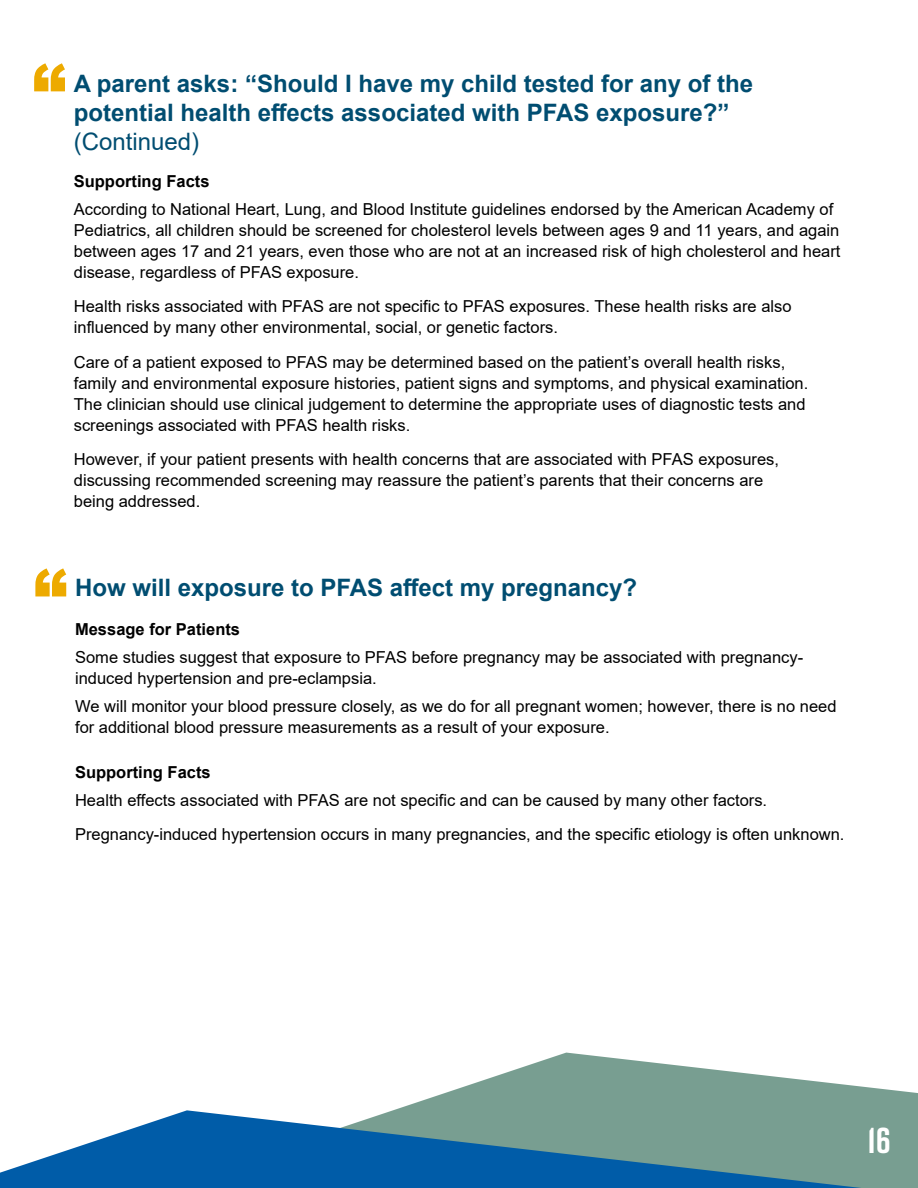
<style>
.page{position:relative;width:918px;height:1188px;background:#fff}
.page>*{position:absolute;margin:0;border:0;box-sizing:border-box;transform-origin:0 0}
.t1{font:700 36px "Rift";color:#fff}
.t2{font:700 24px/28.8px "Arial";color:#004d71}
.t3{font:24px "Arial";color:#004d71}
.t4{font:16.5px/21px "Arial";color:#000}
.t5{font:700 16.5px "Arial";color:#000}
</style>
<div class="page">
<svg style="left:34px;top:63px;width:31px;height:28px"></svg>
<svg style="left:35px;top:568px;width:31px;height:28px"></svg>
<svg style="left:394px;top:1053px;width:524px;height:135px;fill:#789e91"></svg>
<svg style="left:0;top:1110px;width:861px;height:78px;background:#4986a9"></svg>
<h2 class="t2" style="left:74px;top:70px;width:681px">A parent asks: “Should I have my child tested for any of the potential health effects associated with PFAS exposure?”</h2>
<h2 class="t3" style="left:74px;top:125px;width:127px">(Continued)</h2>
<h4 class="t5" style="left:74px;top:169px;width:137px">Supporting Facts</h4>
<p class="t4" style="left:74px;top:198px;width:768px">According to National Heart, Lung, and Blood Institute guidelines endorsed by the American Academy of Pediatrics, all children should be screened for cholesterol levels between ages 9 and 11 years, and again between ages 17 and 21 years, even those who are not at an increased risk of high cholesterol and heart disease, regardless of PFAS exposure.</p>
<p class="t4" style="left:74px;top:296px;width:719px">Health risks associated with PFAS are not specific to PFAS exposures. These health risks are also influenced by many other environmental, social, or genetic factors.</p>
<p class="t4" style="left:74px;top:351px;width:736px">Care of a patient exposed to PFAS may be determined based on the patient’s overall health risks, family and environmental exposure histories, patient signs and symptoms, and physical examination.<br>The clinician should use clinical judgement to determine the appropriate uses of diagnostic tests and screenings associated with PFAS health risks.</p>
<p class="t4" style="left:74px;top:449px;width:707px">However, if your patient presents with health concerns that are associated with PFAS exposures, discussing recommended screening may reassure the patient’s parents that their concerns are being addressed.</p>
<h3 class="t2" style="left:75px;top:573px;width:564px">How will exposure to PFAS affect my pregnancy?</h3>
<h4 class="t5" style="left:75px;top:618px;width:167px">Message for Patients</h4>
<p class="t4" style="left:75px;top:647px;width:730px">Some studies suggest that exposure to PFAS before pregnancy may be associated with pregnancy&shy;induced hypertension and pre-eclampsia.</p>
<p class="t4" style="left:75px;top:695px;width:763px">We will monitor your blood pressure closely, as we do for all pregnant women; however, there is no need for additional blood pressure measurements as a result of your exposure.</p>
<h4 class="t5" style="left:75px;top:761px;width:137px">Supporting Facts</h4>
<p class="t4" style="left:75px;top:790px;width:694px">Health effects associated with PFAS are not specific and can be caused by many other factors.</p>
<p class="t4" style="left:75px;top:824px;width:771px">Pregnancy-induced hypertension occurs in many pregnancies, and the specific etiology is often unknown.</p>
<h1 class="t1" style="left:867px;top:1115px;width:25px">16</h1>
</div>
